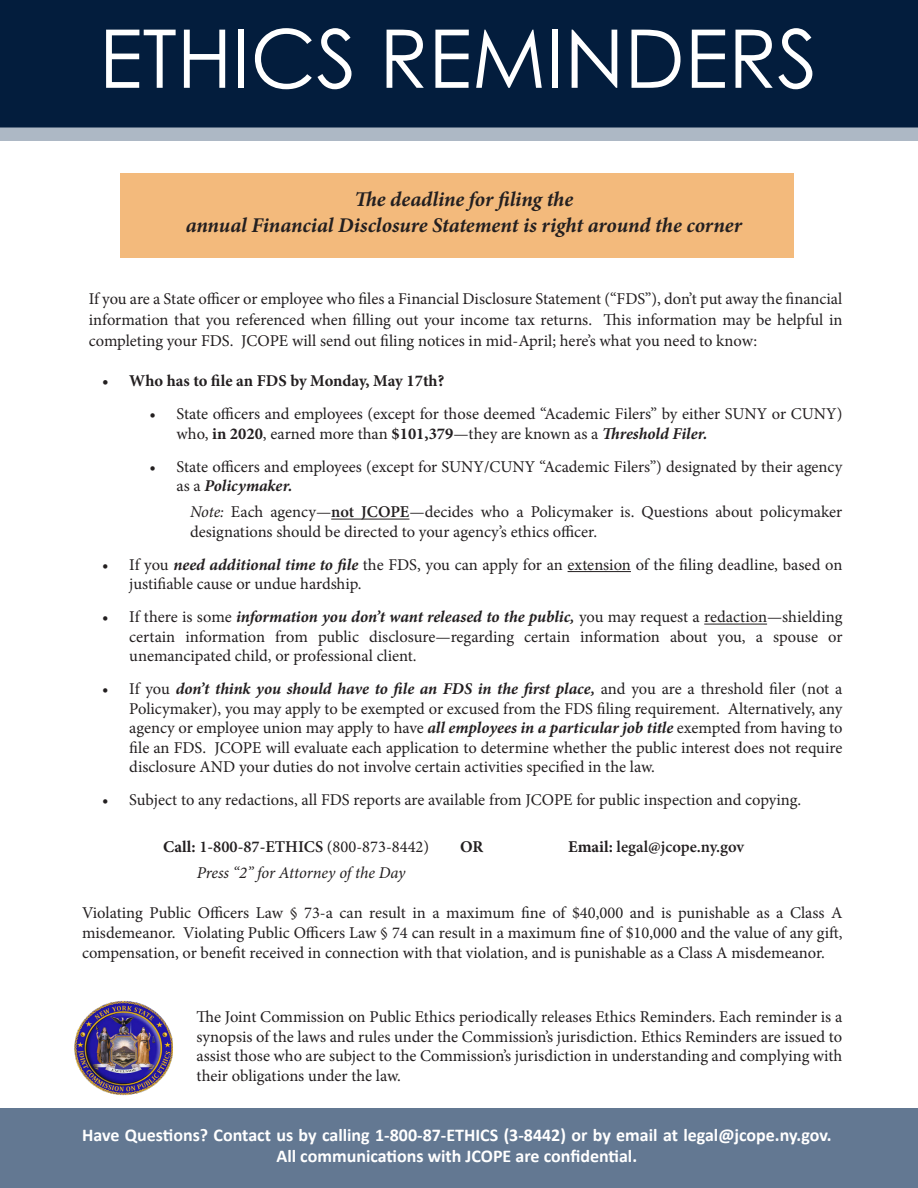
<style>
.page{position:relative;width:918px;height:1188px;background:#fff}
.page>*{position:absolute;margin:0;border:0;box-sizing:border-box;transform-origin:0 0}
.t1{font:81px "Century Gothic";color:#fff}
.t2{font:italic 700 21px "Minion Pro";letter-spacing:-.005em;color:#231f20}
.t3{font:700 18px/21px "Calibri";color:#fff;text-align:center}
.t4{font:16.5px/19.5px "Minion Pro";color:#231f20;text-align:justify}
.t5{font:600 16.5px "Minion Pro";color:#231f20}
.t6{font:700 16.5px "Minion Pro";color:#231f20}
.t7{font:italic 16.5px "Minion Pro";letter-spacing:-.01em;color:#231f20}
.s1{font-weight:700}
.s2{font-weight:700;font-style:italic}
.s3{font-style:italic}
.s4{font-weight:600}
.s5{font-weight:400}
</style>
<div class="page">
<div style="left:0;top:1109px;width:918px;height:79px;background:#637892"></div>
<div style="left:120px;top:173px;width:674px;height:85px;background:#f3ba7c"></div>
<div style="left:0;top:0;width:918px;height:134px;background:#031d3d"></div>
<img style="left:74px;top:1001px;width:99px;height:95px">
<div style="left:0;top:128px;width:918px;height:13px;background:#adb8c5"></div>
<hr style="left:331px;top:519px;width:78px;height:1px;background:#231f20">
<hr style="left:568px;top:571px;width:63px;height:1px;background:#231f20">
<hr style="left:704px;top:624px;width:63px;height:1px;background:#231f20">
<p class="t1" style="left:99px;top:2px;width:720px">ETHICS REMINDERS</p>
<p class="t2" style="left:355px;top:185px;width:220px">The deadline for filing the</p>
<p class="t2" style="left:186px;top:210px;width:558px">annual Financial Disclosure Statement is right around the corner</p>
<p class="t4" style="left:89px;top:289px;width:755px;line-height:21px">If you are a State officer or employee who files a Financial Disclosure Statement (“FDS”), don’t put away the financial information that you referenced when filling out your income tax returns. This information may be helpful in completing your FDS. JCOPE will send out filing notices in mid-April; here’s what you need to know:</p>
<p class="t6" style="left:102px;top:369px;width:343px">• Who has to file an FDS by Monday, May 17th?</p>
<p class="t4" style="left:177px;top:404px;width:667px;text-indent:-27px">• State officers and employees (except for those deemed “Academic Filers” by either SUNY or CUNY) who, <span class="s1">in 2020</span>, earned more than <span class="s1">$101,379</span>—they are known as a <span class="s2">Threshold Filer.</span></p>
<p class="t4" style="left:177px;top:457px;width:667px;text-indent:-27px">• State officers and employees (except for SUNY/CUNY “Academic Filers”) designated by their agency as a <span class="s2">Policymaker.</span></p>
<p class="t4" style="left:190px;top:502px;width:654px"><span class="s3">Note:</span> Each agency—<span class="s4">not JCOPE</span>—decides who a Policymaker is. Questions about policymaker designations should be directed to your agency’s ethics officer.</p>
<p class="t4" style="left:129px;top:555px;width:715px;text-indent:-27px">• If you <span class="s2">need additional time to file</span> the FDS, you can apply for an extension of the filing deadline, based on justifiable cause or undue hardship.</p>
<p class="t4" style="left:129px;top:607px;width:715px;text-indent:-27px">• If there is some <span class="s2">information you don’t want released to the public,</span> you may request a redaction—shielding certain information from public disclosure—regarding certain information about you, a spouse or unemancipated child, or professional client.</p>
<p class="t4" style="left:129px;top:679px;width:715px;text-indent:-27px">• If you <span class="s2">don’t think you should have to file an FDS in the first place,</span> and you are a threshold filer (not a Policymaker), you may apply to be exempted or excused from the FDS filing requirement. Alternatively, any agency or employee union may apply to have <span class="s2">all employees in a particular job title</span> exempted from having to file an FDS. JCOPE will evaluate each application to determine whether the public interest does not require disclosure AND your duties do not involve certain activities specified in the law.</p>
<p class="t4" style="left:102px;top:790px;width:700px">• Subject to any redactions, all FDS reports are available from JCOPE for public inspection and copying.</p>
<p class="t5" style="left:163px;top:835px;width:268px"><span class="s1">Call:</span> 1-800-87-ETHICS <span class="s5">(800-873-8442)</span></p>
<p class="t6" style="left:460px;top:835px;width:25px">OR</p>
<p class="t5" style="left:568px;top:835px;width:178px"><span class="s1">Email:</span> legal@jcope.ny.gov</p>
<p class="t7" style="left:197px;top:862px;width:210px">Press “2” for Attorney of the Day</p>
<p class="t4" style="left:82px;top:903px;width:762px">Violating Public Officers Law § 73-a can result in a maximum fine of $40,000 and is punishable as a Class A misdemeanor. Violating Public Officers Law § 74 can result in a maximum fine of $10,000 and the value of any gift, compensation, or benefit received in connection with that violation, and is punishable as a Class A misdemeanor.</p>
<p class="t4" style="left:197px;top:1007px;width:647px">The Joint Commission on Public Ethics periodically releases Ethics Reminders. Each reminder is a synopsis of the laws and rules under the Commission’s jurisdiction. Ethics Reminders are issued to assist those who are subject to the Commission’s jurisdiction in understanding and complying with their obligations under the law.</p>
<p class="t3" style="left:82px;top:1124px;width:751px">Have Questions? Contact us by calling 1-800-87-ETHICS (3-8442) or by email at legal@jcope.ny.gov.<br>All communications with JCOPE are confidential.</p>
</div>
